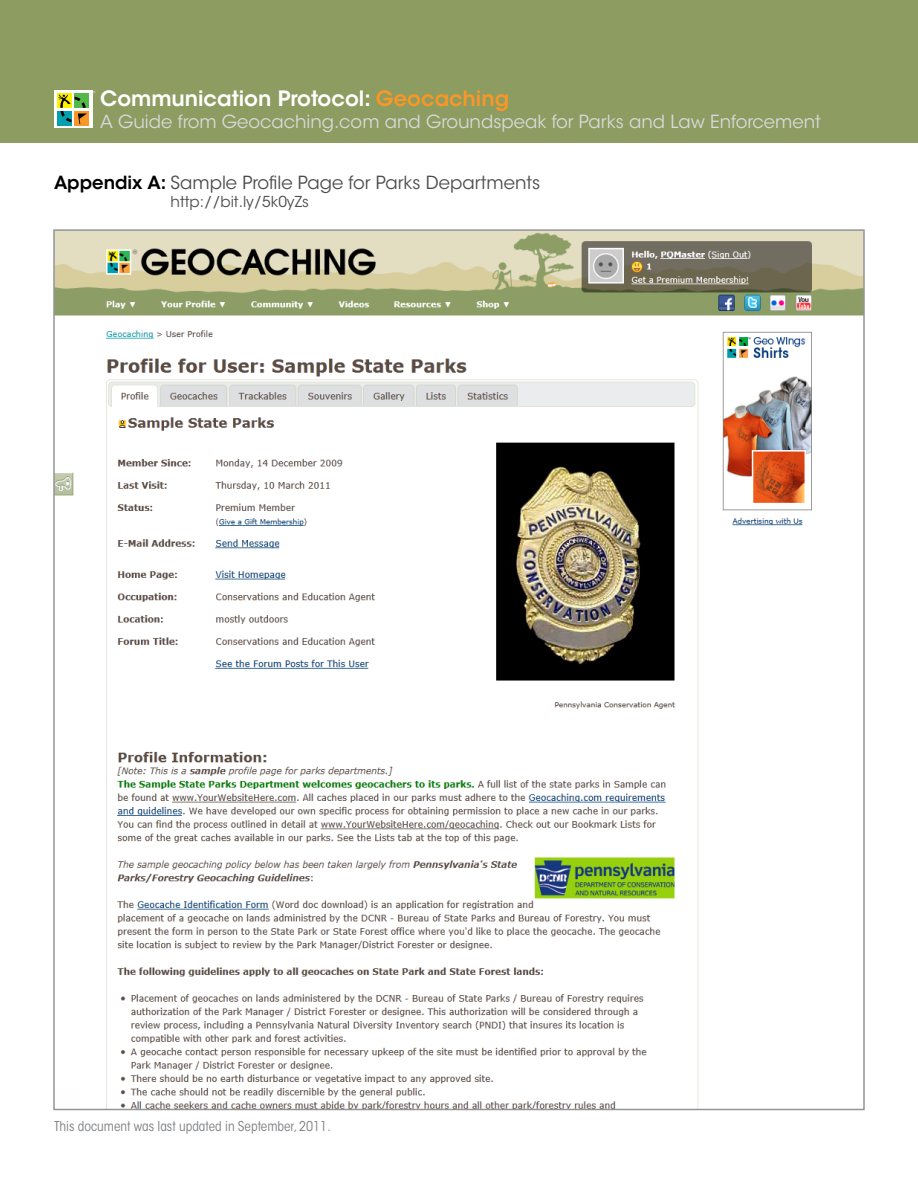
<style>
.page{position:relative;width:918px;height:1188px;background:#fff}
.page>*{position:absolute;margin:0;border:0;box-sizing:border-box;transform-origin:0 0}
.t1{font:600 21px "ITC Avant Garde Std";color:#fff}
.t2{font:18px "ITC Avant Garde Std";color:#d8d9da}
.t3{font:18px "ITC Avant Garde Std";color:#4d4d4f}
.t4{font:15px "ITC Avant Garde Std";color:#4d4d4f}
.t5{font:condensed 13.5px "ITC Avant Garde Std";color:#7c7e81}
.s1{color:#f89728}
.s2{font-weight:600;color:#000}
</style>
<div class="page">
<div style="left:0;top:0;width:918px;height:143px;background:#8d9c60"></div>
<svg style="left:54px;top:91px;width:38px;height:37px"></svg>
<svg style="left:57px;top:94px;width:14px;height:14px"></svg>
<div style="left:75px;top:94px;width:14px;height:14px;background:#54b948"></div>
<div style="left:57px;top:111px;width:14px;height:14px;background:#00a0af"></div>
<div style="left:75px;top:111px;width:14px;height:14px;background:#f89728"></div>
<svg style="left:58px;top:95px;width:29px;height:29px"></svg>
<img style="left:56px;top:232px;width:806px;height:875px">
<p class="t1" style="left:100px;top:85px;width:410px">Communication Protocol: <span class="s1">Geocaching</span></p>
<p class="t2" style="left:100px;top:110px;width:722px">A Guide from Geocaching.com and Groundspeak for Parks and Law Enforcement</p>
<p class="t3" style="left:54px;top:171px;width:488px"><span class="s2">Appendix A:</span> Sample Profile Page for Parks Departments</p>
<p class="t4" style="left:171px;top:192px;width:140px">http://bit.ly/5k0yZs</p>
<p class="t5" style="left:54px;top:1118px;width:278px">This document was last updated in September, 2011.</p>
</div>
